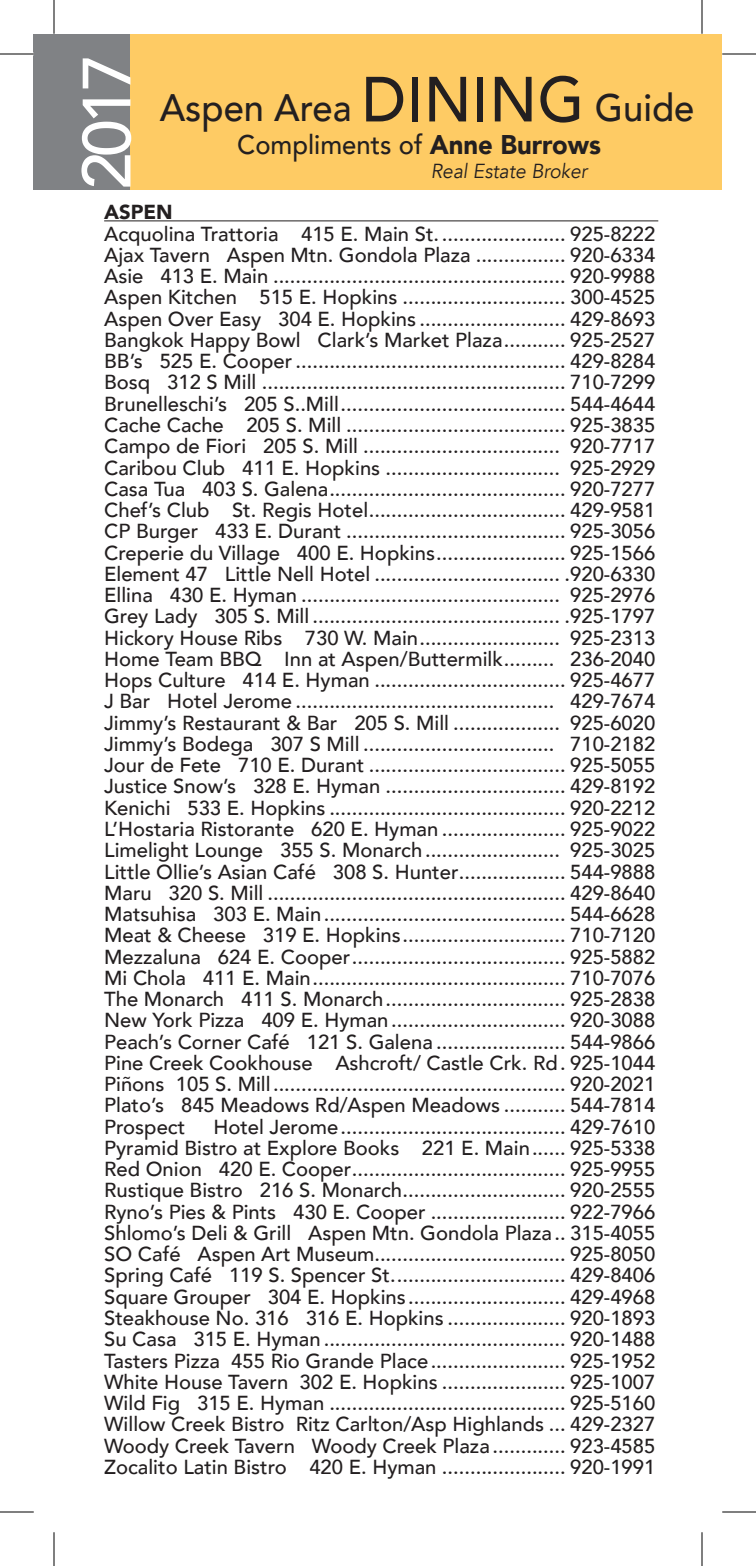
<style>
.page{position:relative;width:756px;height:1566px;background:#fff}
.page>*{position:absolute;margin:0;border:0;box-sizing:border-box;transform-origin:0 0}
.t1{font:500 67.5px "Avenir";color:#fff}
.t2{font:500 38.25px "Avenir";color:#231f20;scale:.95 1}
.t3{font:500 27px "Avenir";color:#231f20;scale:.95 1}
.t4{font:500 20.25px/21.2px "Avenir";color:#231f20;text-align:justify}
.t5{font:italic 20.25px "Avenir";color:#231f20;scale:.95 1}
.t6{font:900 20.25px "Avenir";color:#231f20}
.s1{font-size:63px}
.s2{font-weight:900}
</style>
<div class="page">
<div style="left:34px;top:34px;width:101px;height:156px;background:#808285"></div>
<div style="left:130px;top:34px;width:592px;height:156px;background:#fecb64"></div>
<hr style="left:104px;top:220px;width:554px;height:1px;background:#231f20">
<hr style="left:0;top:54px;width:34px;height:1px;background:#000">
<hr style="left:722px;top:54px;width:34px;height:1px;background:#000">
<hr style="left:0;top:1512px;width:34px;height:1px;background:#000">
<hr style="left:722px;top:1512px;width:34px;height:1px;background:#000">
<hr style="left:54px;top:0;width:1px;height:34px;background:#000">
<hr style="left:54px;top:1532px;width:1px;height:34px;background:#000">
<hr style="left:702px;top:0;width:1px;height:34px;background:#000">
<hr style="left:702px;top:1532px;width:1px;height:34px;background:#000">
<h1 class="t1" style="left:49px;top:190px;width:137px;rotate:-90deg">2017</h1>
<h2 class="t2" style="left:160px;top:75px;width:564px">Aspen Area <span class="s1">DINING</span> Guide</h2>
<h3 class="t3" style="left:237px;top:121px;width:384px">Compliments of <span class="s2">Anne Burrows</span></h3>
<p class="t5" style="left:431px;top:159px;width:166px">Real Estate Broker</p>
<p class="t6" style="left:104px;top:195px;width:70px">ASPEN</p>
<p class="t4" style="left:104px;top:222px;width:553px">Acquolina Trattoria 415 E. Main St....................... 925-8222<br>Ajax Tavern Aspen Mtn. Gondola Plaza ................ 920-6334<br>Asie 413 E. Main .................................................... 920-9988<br>Aspen Kitchen 515 E. Hopkins ............................. 300-4525<br>Aspen Over Easy 304 E. Hopkins .......................... 429-8693<br>Bangkok Happy Bowl Clark’s Market Plaza........... 925-2527<br>BB’s 525 E. Cooper ................................................ 429-8284<br>Bosq 312 S Mill ...................................................... 710-7299<br>Brunelleschi’s 205 S..Mill........................................ 544-4644<br>Cache Cache 205 S. Mill ....................................... 925-3835<br>Campo de Fiori 205 S. Mill ................................... 920-7717<br>Caribou Club 411 E. Hopkins ............................... 925-2929<br>Casa Tua 403 S. Galena.......................................... 920-7277<br>Chef’s Club St. Regis Hotel................................... 429-9581<br>CP Burger 433 E. Durant ....................................... 925-3056<br>Creperie du Village 400 E. Hopkins....................... 925-1566<br>Element 47 Little Nell Hotel ................................. .920-6330<br>Ellina 430 E. Hyman .............................................. 925-2976<br>Grey Lady 305 S. Mill ............................................ .925-1797<br>Hickory House Ribs 730 W. Main......................... 925-2313<br>Home Team BBQ Inn at Aspen/Buttermilk......... 236-2040<br>Hops Culture 414 E. Hyman .................................. 925-4677<br>J Bar Hotel Jerome .............................................. 429-7674<br>Jimmy’s Restaurant &amp; Bar 205 S. Mill ................... 925-6020<br>Jimmy’s Bodega 307 S Mill .................................. 710-2182<br>Jour de Fete 710 E. Durant ................................... 925-5055<br>Justice Snow’s 328 E. Hyman ................................ 429-8192<br>Kenichi 533 E. Hopkins .......................................... 920-2212<br>L’Hostaria Ristorante 620 E. Hyman ...................... 925-9022<br>Limelight Lounge 355 S. Monarch........................ 925-3025<br>Little Ollie’s Asian Café 308 S. Hunter................... 544-9888<br>Maru 320 S. Mill ..................................................... 429-8640<br>Matsuhisa 303 E. Main........................................... 544-6628<br>Meat &amp; Cheese 319 E. Hopkins............................. 710-7120<br>Mezzaluna 624 E. Cooper...................................... 925-5882<br>Mi Chola 411 E. Main............................................. 710-7076<br>The Monarch 411 S. Monarch................................ 925-2838<br>New York Pizza 409 E. Hyman............................... 920-3088<br>Peach’s Corner Café 121 S. Galena ....................... 544-9866<br>Pine Creek Cookhouse Ashcroft/ Castle Crk. Rd. 925-1044<br>Piñons 105 S. Mill.................................................... 920-2021<br>Plato’s 845 Meadows Rd/Aspen Meadows ........... 544-7814<br>Prospect</p>
<p class="t4" style="left:104px;top:1115px;width:553px;text-indent:109px">Hotel Jerome........................................ 429-7610<br>Pyramid Bistro at Explore Books 221 E. Main...... 925-5338<br>Red Onion 420 E. Cooper...................................... 925-9955<br>Rustique Bistro 216 S. Monarch............................. 920-2555<br>Ryno’s Pies &amp; Pints 430 E. Cooper ........................ 922-7966<br>Shlomo’s Deli &amp; Grill Aspen Mtn. Gondola Plaza.. 315-4055<br>SO Café Aspen Art Museum.................................. 925-8050<br>Spring Café 119 S. Spencer St............................... 429-8406<br>Square Grouper 304 E. Hopkins ............................ 429-4968<br>Steakhouse No. 316 316 E. Hopkins ..................... 920-1893<br>Su Casa 315 E. Hyman ........................................... 920-1488<br>Tasters Pizza 455 Rio Grande Place........................ 925-1952<br>White House Tavern 302 E. Hopkins ...................... 925-1007<br>Wild Fig 315 E. Hyman .......................................... 925-5160<br>Willow Creek Bistro Ritz Carlton/Asp Highlands ... 429-2327<br>Woody Creek Tavern Woody Creek Plaza ............. 923-4585<br>Zocalito Latin Bistro 420 E. Hyman ...................... 920-1991</p>
</div>
